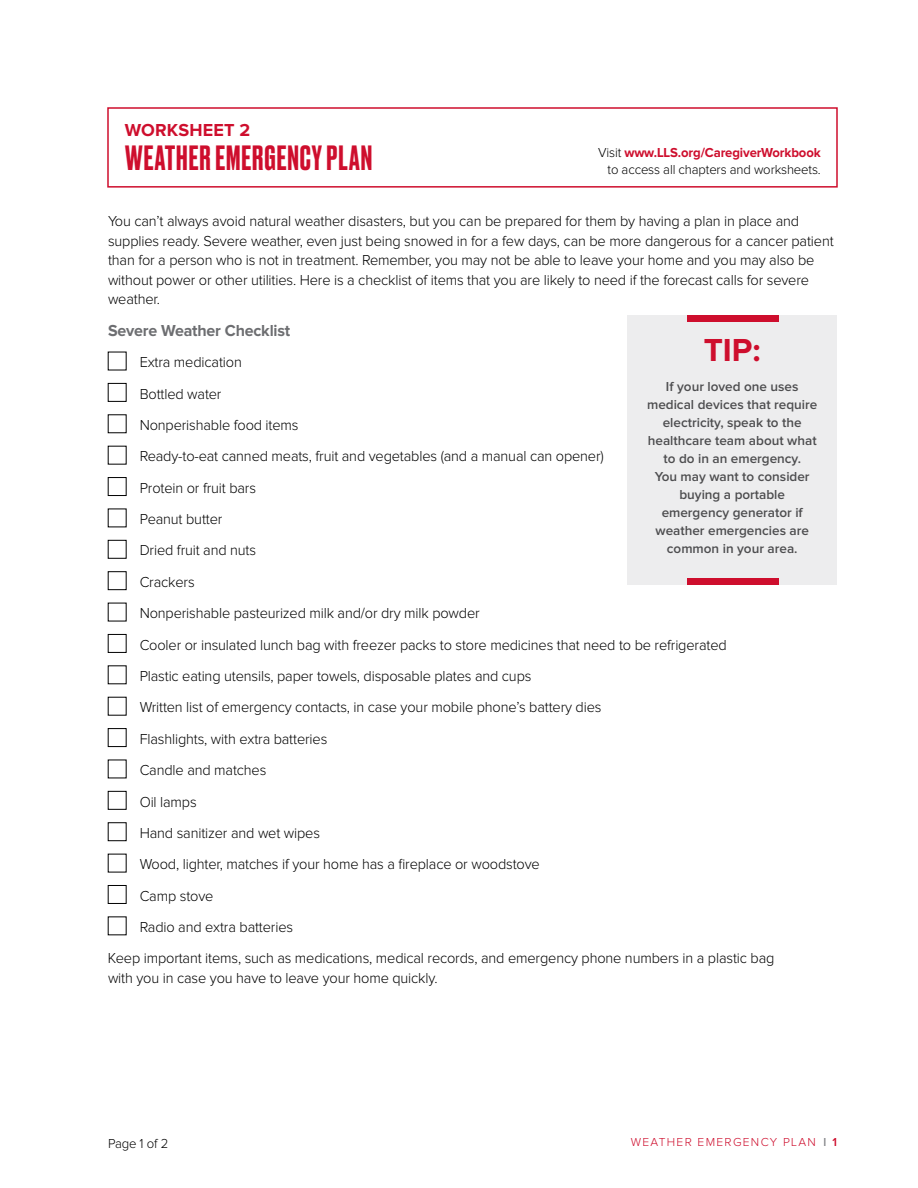
<style>
.page{position:relative;width:918px;height:1188px;background:#fff}
.page>*{position:absolute;margin:0;border:0;box-sizing:border-box;transform-origin:0 0}
.t1{font:500 33px "Druk";letter-spacing:.03em;color:#ce0e2d}
.t2{font:700 33px "Proxima Nova";color:#ce0e2d}
.t3{font:700 18px "Proxima Nova";letter-spacing:.01em;color:#ce0e2d}
.t4{font:700 16.5px "Proxima Nova";letter-spacing:-.01em;color:#6d6e71}
.t5{font:300 15px/19.5px "Proxima Nova";letter-spacing:-.01em;color:#000}
.t6{font:600 13.5px/18px "Proxima Nova";color:#4d4d4f;text-align:center}
.t7{font:300 13.5px/16.2px "Proxima Nova";letter-spacing:-.01em;color:#000;text-align:right}
.t8{font:300 12px "Proxima Nova";letter-spacing:.11em;color:#ce0e2d}
.s1{font-weight:700;color:#ce0e2d}
.s2{font-weight:600;color:#808285}
.s3{font-weight:600}
</style>
<div class="page">
<div style="left:108px;top:383px;width:18px;height:19px;border:1px solid #000"></div>
<div style="left:108px;top:477px;width:18px;height:19px;border:1px solid #000"></div>
<div style="left:108px;top:634px;width:18px;height:19px;border:1px solid #000"></div>
<div style="left:108px;top:728px;width:18px;height:19px;border:1px solid #000"></div>
<div style="left:108px;top:791px;width:18px;height:19px;border:1px solid #000"></div>
<div style="left:108px;top:885px;width:18px;height:19px;border:1px solid #000"></div>
<div style="left:627px;top:315px;width:210px;height:270px;background:#ededee"></div>
<div style="left:688px;top:578px;width:91px;height:7px;background:#ce0e2d"></div>
<div style="left:687px;top:315px;width:92px;height:7px;background:#ce0e2d"></div>
<div style="left:107px;top:107px;width:731px;height:81px;border:2px solid #ce0e2d"></div>
<p class="t3" style="left:125px;top:122px;width:127px">WORKSHEET 2</p>
<h1 class="t1" style="left:125px;top:135px;width:249px">WEATHER EMERGENCY PLAN</h1>
<p class="t7" style="left:598px;top:145px;width:224px">Visit <span class="s1">www.LLS.org/CaregiverWorkbook </span>to access all chapters and worksheets.</p>
<p class="t5" style="left:108px;top:212px;width:727px">You can’t always avoid natural weather disasters, but you can be prepared for them by having a plan in place and supplies ready. Severe weather, even just being snowed in for a few days, can be more dangerous for a cancer patient than for a person who is not in treatment. Remember, you may not be able to leave your home and you may also be without power or other utilities. Here is a checklist of items that you are likely to need if the forecast calls for severe weather.</p>
<p class="t4" style="left:108px;top:323px;width:184px">Severe Weather Checklist</p>
<p class="t5" style="left:140px;top:353px;width:104px">Extra medication</p>
<p class="t5" style="left:140px;top:384px;width:83px">Bottled water</p>
<p class="t5" style="left:140px;top:416px;width:160px">Nonperishable food items</p>
<p class="t5" style="left:140px;top:447px;width:466px">Ready-to-eat canned meats, fruit and vegetables (and a manual can opener)</p>
<p class="t5" style="left:140px;top:479px;width:118px">Protein or fruit bars</p>
<p class="t5" style="left:140px;top:510px;width:84px">Peanut butter</p>
<p class="t5" style="left:140px;top:541px;width:118px">Dried fruit and nuts</p>
<p class="t5" style="left:140px;top:573px;width:56px">Crackers</p>
<p class="t5" style="left:140px;top:604px;width:342px">Nonperishable pasteurized milk and/or dry milk powder</p>
<p class="t5" style="left:140px;top:636px;width:589px">Cooler or insulated lunch bag with freezer packs to store medicines that need to be refrigerated</p>
<p class="t5" style="left:140px;top:667px;width:393px">Plastic eating utensils, paper towels, disposable plates and cups</p>
<p class="t5" style="left:140px;top:698px;width:463px">Written list of emergency contacts, in case your mobile phone’s battery dies</p>
<p class="t5" style="left:140px;top:730px;width:189px">Flashlights, with extra batteries</p>
<p class="t5" style="left:140px;top:761px;width:128px">Candle and matches</p>
<p class="t5" style="left:140px;top:792px;width:59px">Oil lamps</p>
<p class="t5" style="left:140px;top:824px;width:182px">Hand sanitizer and wet wipes</p>
<p class="t5" style="left:140px;top:855px;width:402px">Wood, lighter, matches if your home has a fireplace or woodstove</p>
<p class="t5" style="left:140px;top:887px;width:75px">Camp stove</p>
<p class="t5" style="left:140px;top:918px;width:155px">Radio and extra batteries</p>
<p class="t5" style="left:108px;top:949px;width:668px">Keep important items, such as medications, medical records, and emergency phone numbers in a plastic bag</p>
<p class="t5" style="left:108px;top:969px;width:331px">with you in case you have to leave your home quickly.</p>
<h1 class="t2" style="left:704px;top:335px;width:58px">TIP:</h1>
<p class="t6" style="left:647px;top:378px;width:172px">If your loved one uses medical devices that require electricity, speak to the healthcare team about what to do in an emergency.<br>You may want to consider buying a portable emergency generator if weather emergencies are common in your area.</p>
<p class="t7" style="left:108px;top:1136px;width:62px">Page 1 of 2</p>
<p class="t8" style="left:631px;top:1137px;width:208px">WEATHER EMERGENCY PLAN <span class="s2">l</span> <span class="s3">1</span></p>
</div>
